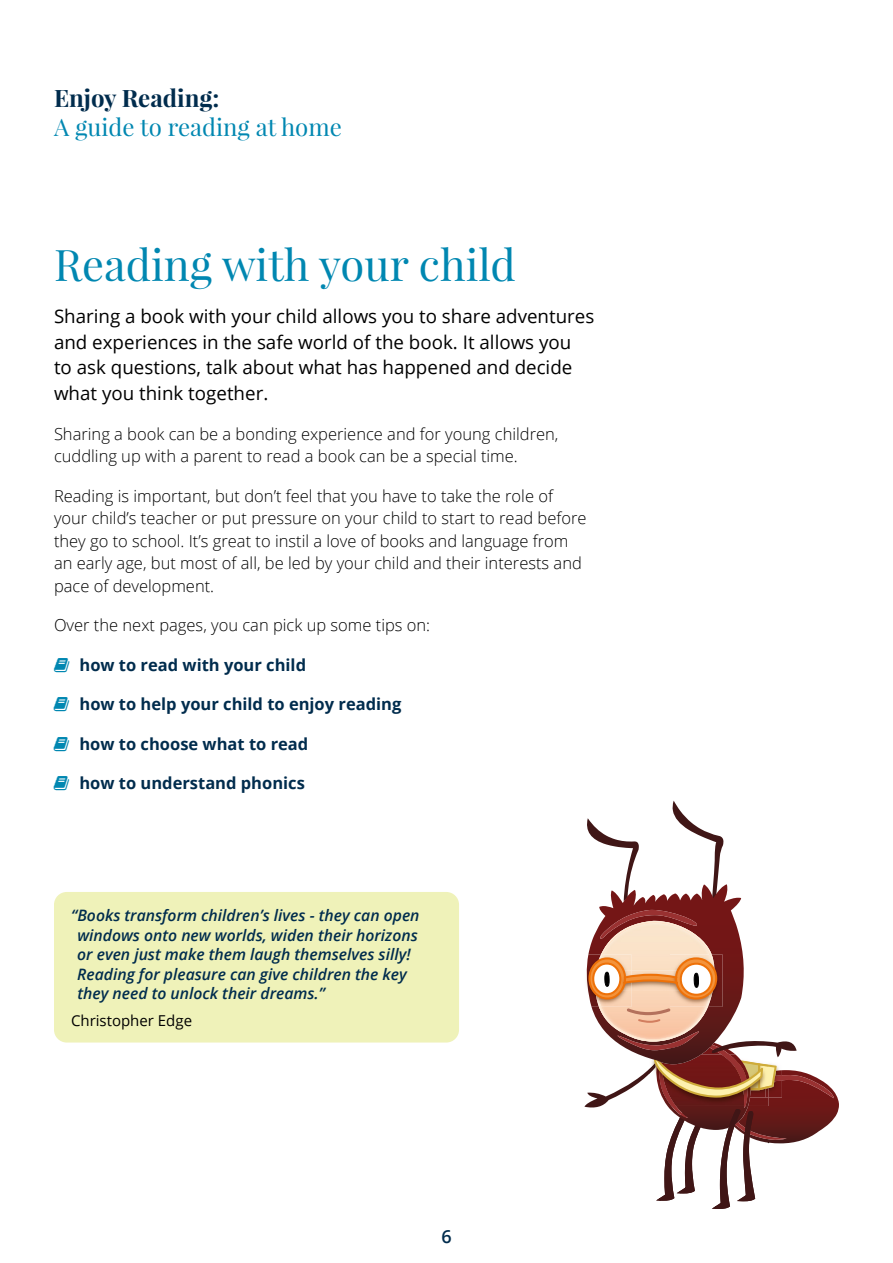
<style>
.page{position:relative;width:893px;height:1263px;background:#fff}
.page>*{position:absolute;margin:0;border:0;box-sizing:border-box;transform-origin:0 0}
.t1{font:43.5px "Playfair Display";color:#0087b1}
.t2{font:24px "Playfair Display";color:#0087b1}
.t3{font:700 24px "Playfair Display";color:#002c4d}
.t4{font:18.75px/25.5px "Open Sans";color:#000}
.t5{font:600 18px "Open Sans";color:#002c4d}
.t6{font:300 16.5px/22.5px "Open Sans";color:#000}
.t7{font:700 16.5px "Open Sans";color:#002c4d}
.t8{font:italic 600 15.75px/19.5px "Open Sans";color:#002c4d}
.t9{font:15px "Open Sans";color:#000}
</style>
<div class="page">
<svg style="left:584px;top:801px;width:255px;height:408px"></svg>
<div style="left:54px;top:892px;width:405px;height:150px;background:#eff2b9;border-radius:13px"></div>
<h2 class="t3" style="left:54px;top:83px;width:167px">Enjoy Reading:</h2>
<h2 class="t2" style="left:54px;top:112px;width:289px">A guide to reading at home</h2>
<h1 class="t1" style="left:54px;top:237px;width:463px">Reading with your child</h1>
<p class="t4" style="left:54px;top:303px;width:542px">Sharing a book with your child allows you to share adventures and experiences in the safe world of the book. It allows you<br>to ask questions, talk about what has happened and decide what you think together.</p>
<p class="t6" style="left:54px;top:422px;width:506px">Sharing a book can be a bonding experience and for young children, cuddling up with a parent to read a book can be a special time.</p>
<p class="t6" style="left:54px;top:484px;width:534px">Reading is important, but don’t feel that you have to take the role of your child’s teacher or put pressure on your child to start to read before they go to school. It’s great to instil a love of books and language from an early age, but most of all, be led by your child and their interests and pace of development.</p>
<p class="t6" style="left:54px;top:613px;width:378px">Over the next pages, you can pick up some tips on:</p>
<p class="t7" style="left:80px;top:653px;width:228px">how to read with your child</p>
<p class="t7" style="left:79px;top:692px;width:323px">how to help your child to enjoy reading</p>
<p class="t7" style="left:79px;top:732px;width:230px">how to choose what to read</p>
<p class="t7" style="left:79px;top:771px;width:227px">how to understand phonics</p>
<p class="t8" style="left:77px;top:905px;width:344px;text-indent:-6px">“Books transform children’s lives - they can open windows onto new worlds, widen their horizons or even just make them laugh themselves silly!<br>Reading for pleasure can give children the key they need to unlock their dreams.”</p>
<p class="t9" style="left:71px;top:1010px;width:123px">Christopher Edge</p>
<p class="t5" style="left:441px;top:1224px;width:12px">6</p>
</div>
